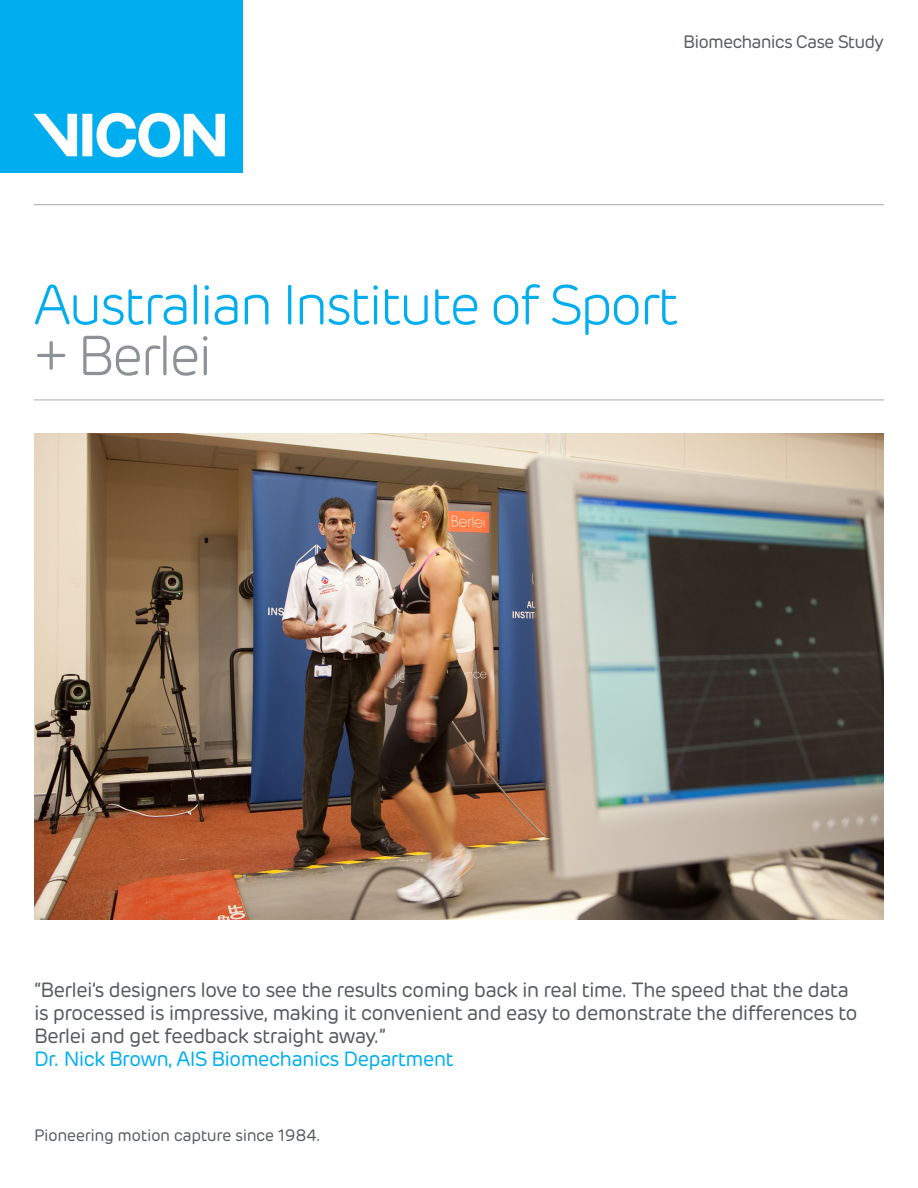
<style>
.page{position:relative;width:918px;height:1188px;background:#fff}
.page>*{position:absolute;margin:0;border:0;box-sizing:border-box;transform-origin:0 0}
.t1{font:300 56.25px "Rubrik";letter-spacing:-.06em;color:#00aeef}
.t2{font:300 56.25px "Rubrik";letter-spacing:-.06em;color:#8c9296}
.t3{font:20.7px/23px "Rubrik";letter-spacing:-.04em;color:#575b5e}
.t4{font:20.7px "Rubrik";letter-spacing:-.04em;color:#00aeef}
.t5{font:18px "Rubrik";letter-spacing:-.05em;color:#575b5e}
.t6{font:16.5px "Rubrik";letter-spacing:-.03em;color:#575b5e}
</style>
<div class="page">
<div style="left:0;top:0;width:242px;height:172px;background:#00aeef"></div>
<svg style="left:33px;top:113px;width:192px;height:44px"></svg>
<img style="left:34px;top:434px;width:850px;height:486px">
<hr style="left:34px;top:399px;width:850px;height:1px;background:#a8a9ad">
<hr style="left:34px;top:204px;width:850px;height:1px;background:#a8a9ad">
<p class="t5" style="left:683px;top:31px;width:202px">Biomechanics Case Study</p>
<p class="t1" style="left:33px;top:272px;width:647px">Australian Institute of Sport</p>
<p class="t2" style="left:33px;top:323px;width:181px">+ Berlei</p>
<p class="t3" style="left:34px;top:979px;width:825px">“Berlei’s designers love to see the results coming back in real time. The speed that the data is processed is impressive, making it convenient and easy to demonstrate the differences to<br>Berlei and get feedback straight away.”</p>
<p class="t4" style="left:34px;top:1047px;width:421px">Dr. Nick Brown, AIS Biomechanics Department</p>
<p class="t6" style="left:34px;top:1125px;width:289px">Pioneering motion capture since 1984.</p>
</div>
